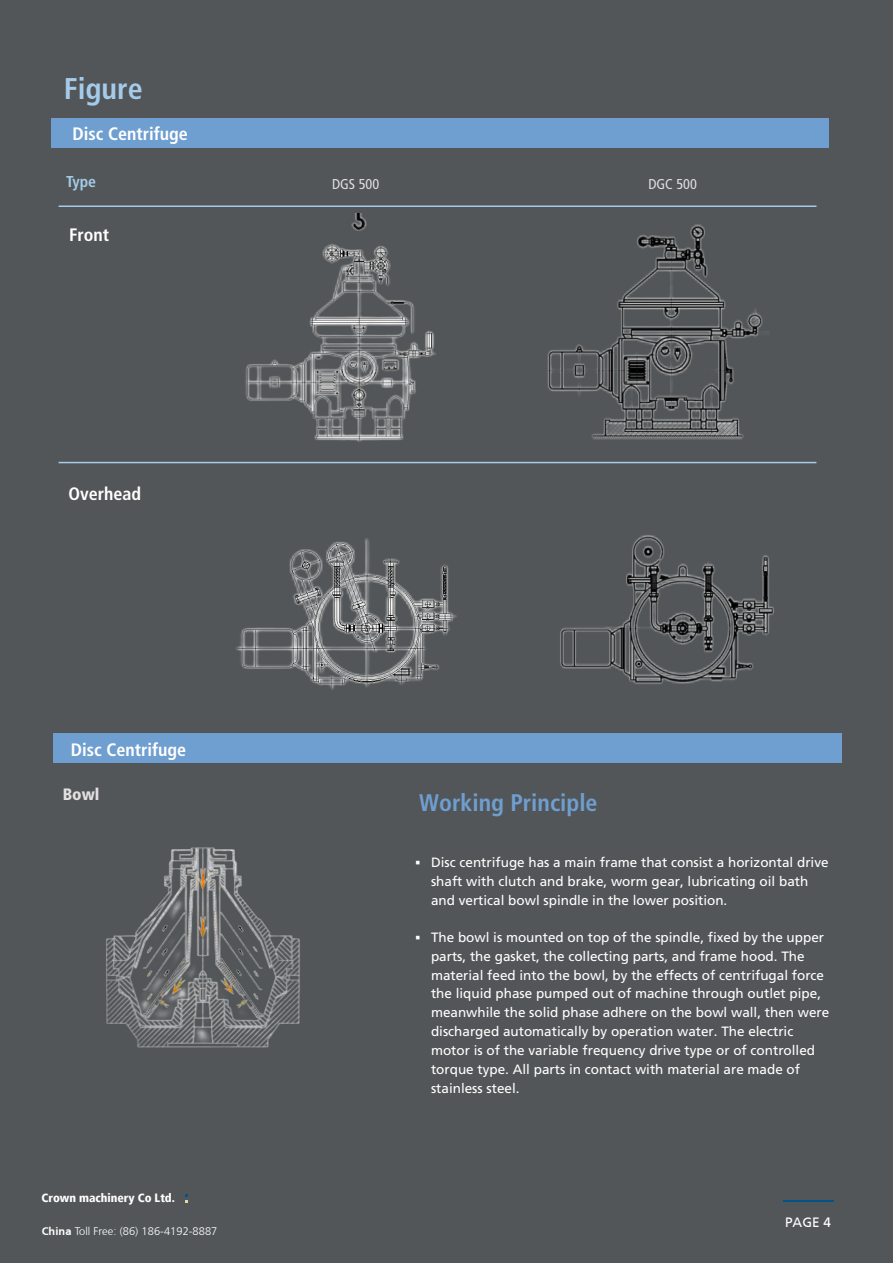
<style>
.page{position:relative;width:893px;height:1263px;background:#535658}
.page>*{position:absolute;margin:0;border:0;box-sizing:border-box;transform-origin:0 0}
.t1{font:700 condensed 30px "Frutiger LT Std";color:#a4ccea}
.t2{font:700 condensed 24px "Frutiger LT Std";color:#6f9ed0}
.t3{font:700 condensed 18px "Frutiger LT Std";color:#fff}
.t4{font:900 condensed 16.5px "Frutiger LT Std";color:#e0e0e0}
.t5{font:700 condensed 15.75px "Frutiger LT Std";color:#a4ccea}
.t6{font:condensed 14.25px "Frutiger LT Std";color:#e0e0e0}
.t7{font:condensed 14.25px "Frutiger LT Std";color:#dfe0e0}
.t8{font:13.5px/18.9px "Frutiger LT Std";color:#fff}
.t9{font:13.5px "Frutiger CE";color:#fff}
.t10{font:700 12px "Frutiger LT57 Cn";letter-spacing:-.005em;color:#fff}
.t11{font:300 11.1px "Frutiger CE45";letter-spacing:.005em;color:#fff}
.s1{font-style:inherit}
.s2{font-family:"Frutiger CE"}
</style>
<div class="page">
<hr style="left:59px;top:205px;width:757px;height:2px;background:#a4ccea">
<div style="left:51px;top:118px;width:778px;height:30px;background:#6f9ed0"></div>
<div style="left:53px;top:733px;width:789px;height:30px;background:#6f9ed0"></div>
<hr style="left:783px;top:1200px;width:50px;height:1px;background:#005488">
<img style="left:245px;top:213px;width:191px;height:229px">
<img style="left:236px;top:538px;width:221px;height:152px">
<img style="left:106px;top:847px;width:194px;height:201px">
<svg style="left:186px;top:1194px;width:2px;height:9px"></svg>
<hr style="left:59px;top:461px;width:757px;height:3px;background:#a4ccea">
<img style="left:547px;top:224px;width:216px;height:216px">
<img style="left:560px;top:535px;width:214px;height:149px">
<h1 class="t1" style="left:64px;top:71px;width:80px">Figure</h1>
<h3 class="t3" style="left:72px;top:123px;width:117px">Disc Centrifuge</h3>
<p class="t5" style="left:66px;top:172px;width:32px">Type</p>
<p class="t6" style="left:332px;top:176px;width:49px">DGS 500</p>
<h3 class="t3" style="left:69px;top:224px;width:42px">Front</h3>
<p class="t7" style="left:648px;top:176px;width:50px">DGC 500</p>
<h3 class="t3" style="left:69px;top:483px;width:74px">Overhead</h3>
<h3 class="t3" style="left:71px;top:739px;width:117px">Disc Centrifuge</h3>
<p class="t4" style="left:63px;top:785px;width:38px">Bowl</p>
<p class="t10" style="left:42px;top:1191px;width:135px">Crown machinery Co Ltd.</p>
<p class="t11" style="left:42px;top:1224px;width:177px"><span class="s1">China</span> Toll Free: (86) 186<span class="s2">-</span>4192<span class="s2">-</span>8887</p>
<h2 class="t2" style="left:419px;top:788px;width:180px">Working Principle</h2>
<p class="t8" style="left:431px;top:853px;width:399px;text-indent:-16px">▪ Disc centrifuge has a main frame that consist a horizontal drive shaft with clutch and brake, worm gear, lubricating oil bath and vertical bowl spindle in the lower position.</p>
<p class="t8" style="left:431px;top:928px;width:400px;text-indent:-16px">▪ The bowl is mounted on top of the spindle, fixed by the upper parts, the gasket, the collecting parts, and frame hood. The material feed into the bowl, by the effects of centrifugal force the liquid phase pumped out of machine through outlet pipe, meanwhile the solid phase adhere on the bowl wall, then were discharged automatically by operation water. The electric motor is of the variable frequency drive type or of controlled torque type. All parts in contact with material are made of stainless steel.</p>
<p class="t9" style="left:785px;top:1215px;width:47px">PAGE 4</p>
</div>
